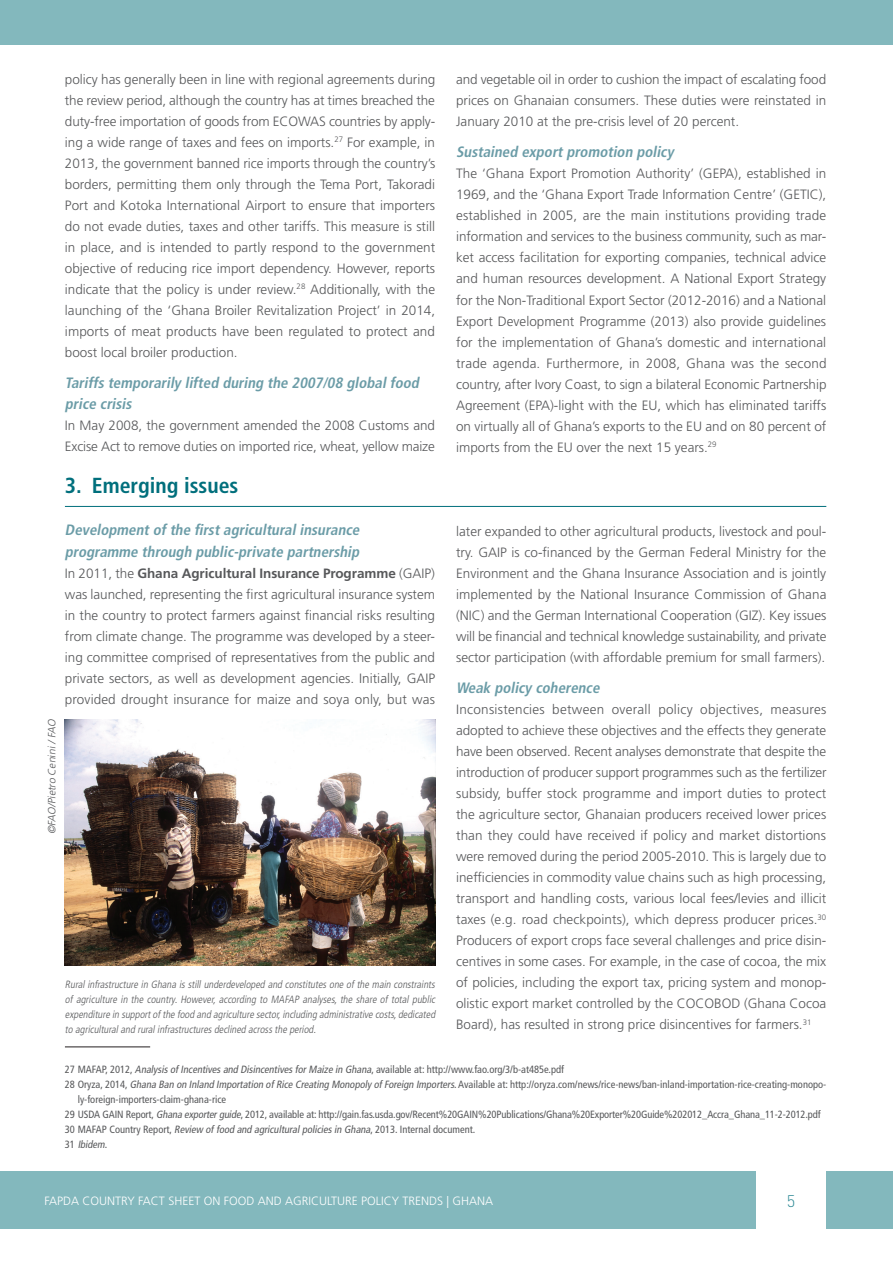
<style>
.page{position:relative;width:893px;height:1263px;background:#fff}
.page>*{position:absolute;margin:0;border:0;box-sizing:border-box;transform-origin:0 0}
.t1{font:700 condensed 21.75px "Frutiger LT Std";color:#006f7c}
.t2{font:300 16.5px "DIN Pro";color:#2a8793}
.t3{font:italic 700 condensed 15px/21px "Frutiger LT Std";color:#6b9ca7}
.t4{font:300 13.5px/21px "Frutiger LT Std";color:#57585a;text-align:justify}
.t5{font:300 12px "Frutiger LT Std";color:#fff}
.t6{font:condensed 10.5px "Frutiger LT Std";color:#57585a}
.t7{font:italic 300 condensed 10.5px/15px "Frutiger LT Std";color:#57585a;text-align:justify}
.t8{font:italic 300 10.5px "Frutiger LT Std";color:#57585a}
.t9{font:italic condensed 10.5px "Frutiger LT Std";color:#57585a}
.s1{font-weight:700}
.s2{font-style:italic}
.s3{font-style:normal}
</style>
<div class="page">
<div style="left:0;top:1172px;width:755px;height:57px;background:#83b8bd"></div>
<div style="left:0;top:0;width:893px;height:44px;background:#83b8bd"></div>
<div style="left:826px;top:1172px;width:67px;height:57px;background:#83b8bd"></div>
<hr style="left:65px;top:506px;width:761px;height:1px;background:#006f7c">
<hr style="left:65px;top:1047px;width:85px;height:1px;background:#231f20">
<img style="left:65px;top:719px;width:370px;height:246px">
<p class="t8" style="left:46px;top:834px;width:118px;rotate:-90deg">©FAO/Pietro Cenini / FAO</p>
<p class="t4" style="left:65px;top:69px;width:372px">policy has generally been in line with regional agreements during the review period, although the country has at times breached the duty-free importation of goods from ECOWAS countries by apply&shy;ing a wide range of taxes and fees on imports.<sup>27</sup> For example, in 2013, the government banned rice imports through the country’s borders, permitting them only through the Tema Port, Takoradi Port and Kotoka International Airport to ensure that importers do not evade duties, taxes and other tariffs. This measure is still in place, and is intended to partly respond to the government objective of reducing rice import dependency. However, reports indicate that the policy is under review.<sup>28</sup> Additionally, with the launching of the ‘Ghana Broiler Revitalization Project’ in 2014, imports of meat products have been regulated to protect and boost local broiler production.</p>
<p class="t3" style="left:65px;top:373px;width:359px">Tariffs temporarily lifted during the 2007/08 globalfood price crisis</p>
<p class="t4" style="left:65px;top:415px;width:372px">In May 2008, the government amended the 2008 Customs and<br>Excise Act to remove duties on imported rice, wheat, yellow maize</p>
<p class="t4" style="left:456px;top:69px;width:372px">and vegetable oil in order to cushion the impact of escalating food prices on Ghanaian consumers. These duties were reinstated in January 2010 at the pre-crisis level of 20 percent.</p>
<p class="t3" style="left:456px;top:142px;width:222px">Sustained exportpromotion policy</p>
<p class="t4" style="left:456px;top:163px;width:372px">The ‘Ghana Export Promotion Authority’ (GEPA), established in 1969, and the ‘Ghana Export Trade Information Centre’ (GETIC), established in 2005, are the main institutions providing trade information and services to the business community, such as mar&shy;ket access facilitation for exporting companies, technical advice and human resources development. A National Export Strategy for the Non-Traditional Export Sector (2012-2016) and a National Export Development Programme (2013) also provide guidelines for the implementation of Ghana’s domestic and international trade agenda. Furthermore, in 2008, Ghana was the second country, after Ivory Coast, to sign a bilateral Economic Partnership Agreement (EPA)-light with the EU, which has eliminated tariffs on virtually all of Ghana’s exports to the EU and on 80 percent of imports from the EU over the next 15 years.<sup>29</sup></p>
<h1 class="t1" style="left:65px;top:473px;width:175px">3. Emerging issues</h1>
<p class="t3" style="left:65px;top:520px;width:299px">Developmentofthe firstagriculturalinsurance programme through public-private partnership</p>
<p class="t4" style="left:65px;top:562px;width:372px">In 2011, the <span class="s1">Ghana Agricultural Insurance Programme</span> (GAIP) was launched, representing the first agricultural insurance system in the country to protect farmers against financial risks resulting from climate change. The programme was developed by a steer&shy;ing committee comprised of representatives from the public and private sectors, as well as development agencies. Initially, GAIP provided drought insurance for maize and soya only, but was</p>
<p class="t4" style="left:456px;top:521px;width:372px">later expanded to other agricultural products, livestock and poul&shy;try. GAIP is co-financed by the German Federal Ministry for the Environment and the Ghana Insurance Association and is jointly implemented by the National Insurance Commission of Ghana (NIC) and the German International Cooperation (GIZ). Key issues will be financial and technical knowledge sustainability, and private sector participation (with affordable premium for small farmers).</p>
<p class="t3" style="left:456px;top:677px;width:148px">Weak policy coherence</p>
<p class="t4" style="left:456px;top:699px;width:372px">Inconsistencies between overall policy objectives, measures adopted to achieve these objectives and the effects they generate have been observed. Recent analyses demonstrate that despite the introduction of producer support programmes such as the fertilizer subsidy, buffer stock programme and import duties to protect the agriculture sector, Ghanaian producers received lower prices than they could have received if policy and market distortions were removed during the period 2005-2010. This is largely due to inefficiencies in commodity value chains such as high processing, transport and handling costs, various local fees/levies and illicit taxes (e.g. road checkpoints), which depress producer prices.<sup>30<br></sup>Producers of export crops face several challenges and price disin&shy;centives in some cases. For example, in the case of cocoa, the mix of policies, including the export tax, pricing system and monop&shy;olistic export market controlled by the COCOBOD (Ghana Cocoa Board), has resulted in strong price disincentives for farmers.<sup>31</sup></p>
<p class="t6" style="left:65px;top:1063px;width:501px">27 MAFAP, 2012, <span class="s2">AnalysisofIncentivesand DisincentivesforMaize in Ghana</span>, available at: http://www.fao.org/3/b-at485e.pdf</p>
<p class="t6" style="left:65px;top:1078px;width:763px">28 Oryza, 2014, <span class="s2">Ghana Ban on Inland Importation ofRice Creating Monopoly ofForeign Importers</span>. Available at: http://oryza.com/news/rice-news/ban-inland-importation-rice-creating-monopo-</p>
<p class="t6" style="left:78px;top:1093px;width:150px">ly-foreign-importers-claim-ghana-rice</p>
<p class="t6" style="left:65px;top:1108px;width:757px">29 USDA GAIN Report, <span class="s2">Ghana exporterguide</span>, 2012, available at: http://gain.fas.usda.gov/Recent%20GAIN%20Publications/Ghana%20Exporter%20Guide%202012_Accra_Ghana_11-2-2012.pdf</p>
<p class="t6" style="left:65px;top:1123px;width:412px">30 MAFAP Country Report, <span class="s2">Review offood and agriculturalpoliciesin Ghana</span>, 2013. Internal document.</p>
<p class="t9" style="left:65px;top:1138px;width:44px"><span class="s3">3 1</span> Ibidem<span class="s3">.</span></p>
<p class="t7" style="left:65px;top:977px;width:374px">Rural infrastructure in Ghana is still underdeveloped and constitutes one of the main constraints of agriculture in the country. However, according to MAFAP analyses, the share of total public expenditure in supportofthe food and agriculture sector,including administrative costs,dedicated to agriculturaland ruralinfrastructuresdeclined acrossthe period.</p>
<p class="t5" style="left:44px;top:1194px;width:450px">FAPDA country fact sheet on food and agriculture policy trends | ghana</p>
<p class="t2" style="left:787px;top:1189px;width:10px">5</p>
</div>
